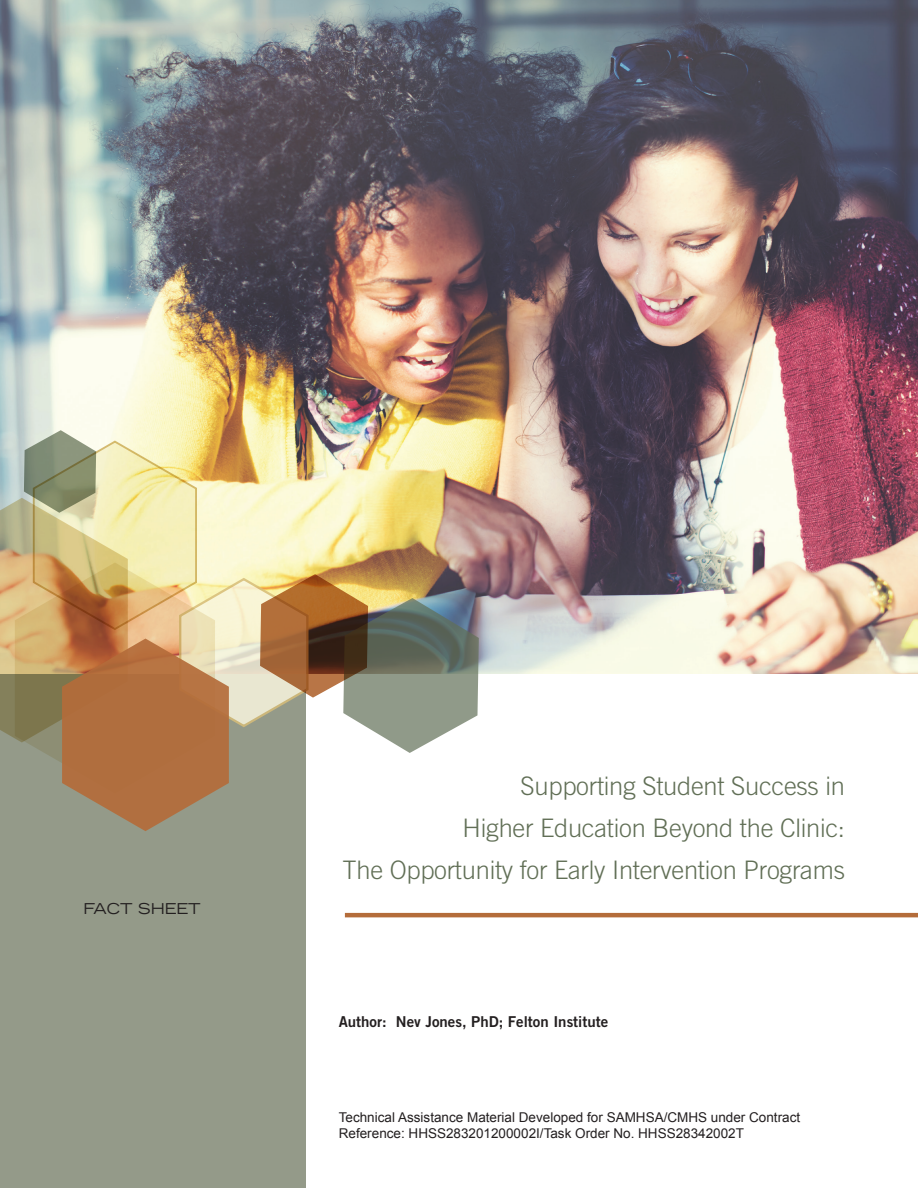
<style>
.page{position:relative;width:918px;height:1188px;background:#fff}
.page>*{position:absolute;margin:0;border:0;box-sizing:border-box;transform-origin:0 0}
.t1{font:300 25.5px/42px "Trade Gothic LT Std";letter-spacing:-.01em;color:#616f56;text-align:right}
.t2{font:15px "Trade Gothic LT Std Bd 2";color:#231f20}
.t3{font:expanded 15px "Trade Gothic LT Std";color:#231f20}
.t4{font:13.5px/16.5px "Arial";color:#231f20}
</style>
<div class="page">
<hr style="left:345px;top:913px;width:573px;height:4px;background:#b46c3a">
<div style="left:0;top:673px;width:305px;height:515px;background:#949a89"></div>
<img style="left:0;top:0;width:917px;height:673px">
<img style="left:0;top:430px;width:479px;height:401px">
<p class="t3" style="left:84px;top:898px;width:119px">FACT SHEET</p>
<h1 class="t1" style="left:342px;top:765px;width:504px">Supporting Student Success in<br>Higher Education Beyond the Clinic:<br>The Opportunity for Early Intervention Programs</h1>
<p class="t2" style="left:339px;top:1013px;width:271px">Author: Nev Jones, PhD; Felton Institute</p>
<p class="t4" style="left:339px;top:1109px;width:463px">Technical Assistance Material Developed for SAMHSA/CMHS under Contract<br>Reference: HHSS283201200002I/Task Order No. HHSS28342002T</p>
</div>
